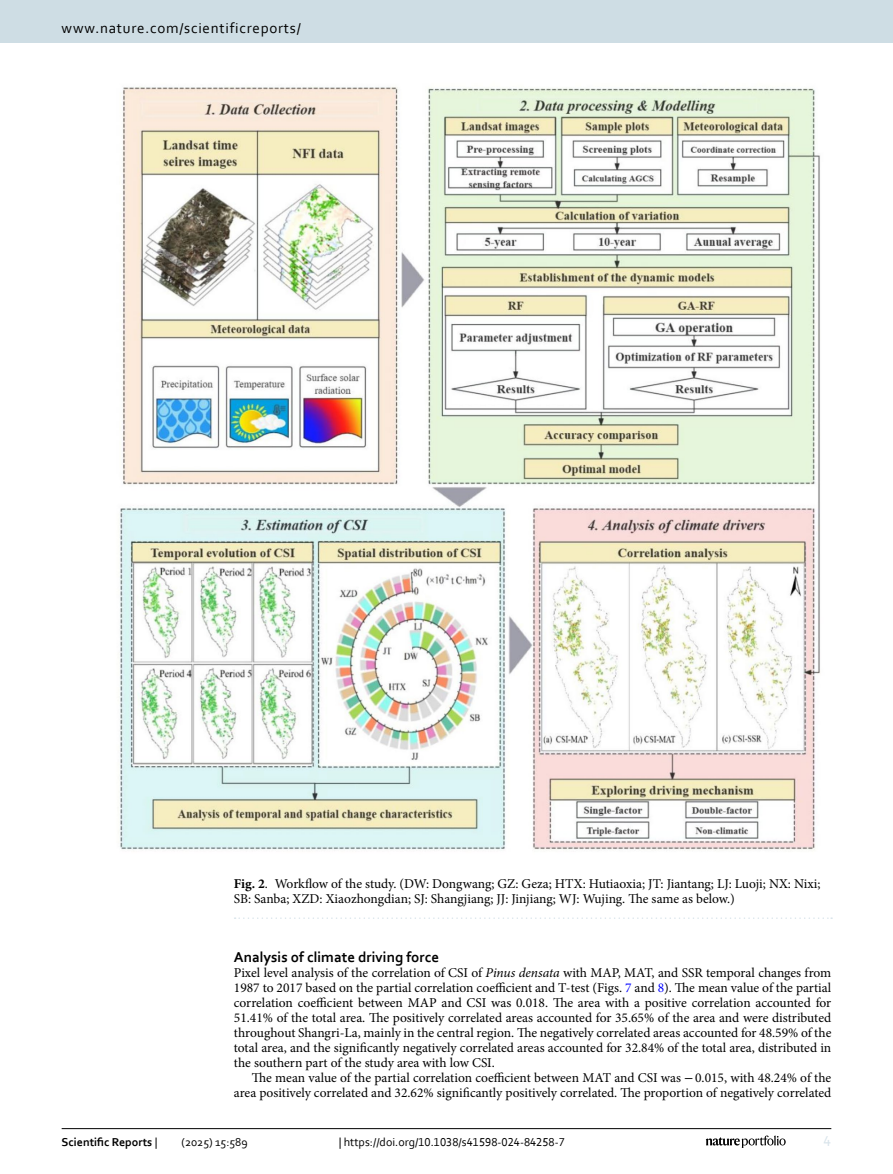
<style>
.page{position:relative;width:893px;height:1174px;background:#fff}
.page>*{position:absolute;margin:0;border:0;box-sizing:border-box;transform-origin:0 0}
.t1{font:15px "Corbel";letter-spacing:.05em;color:#000}
.Head_2{font:700 15px "Corbel";color:#000}
.t2{font:15px "Corbel";color:#d9e4eb}
.Body_Text{font:13.5px/15px "Minion Pro";letter-spacing:-.005em;color:#000;text-align:justify}
.Body_Text_Indent{font:13.5px/15px "Minion Pro";color:#000;text-align:right}
.Figure_Caption{font:13.5px/15px "Minion Pro";letter-spacing:-.005em;color:#000}
.t3{font:12px "Corbel";color:#000}
.t4{font:700 12px "Corbel";color:#000}
.s1{font-weight:700}
.s2{font-style:italic}
.s3{color:#00f}
.s4{font-family:"STIX"}
.s5{font-weight:400}
</style>
<div class="page">
<img style="left:118px;top:86px;width:702px;height:765px">
<svg style="left:235px;top:917px;width:597px;height:2px"></svg>
<hr style="left:62px;top:1128px;width:769px;height:1px;background:#000">
<svg style="left:706px;top:1135px;width:80px;height:12px"></svg>
<div style="left:0;top:0;width:893px;height:43px;background:#cedde4"></div>
<p class="t1" style="left:62px;top:18px;width:241px">www.nature.com/scientificreports/</p>
<p class="Figure_Caption" style="left:234px;top:876px;width:588px"><span class="s1">Fig. 2</span>. Workflow of the study. (DW: Dongwang; GZ: Geza; HTX: Hutiaoxia; JT: Jiantang; LJ: Luoji; NX: Nixi;<br>SB: Sanba; XZD: Xiaozhongdian; SJ: Shangjiang; JJ: Jinjiang; WJ: Wujing. The same as below.)</p>
<p class="Head_2" style="left:234px;top:948px;width:207px">Analysis of climate driving force</p>
<p class="Body_Text" style="left:234px;top:965px;width:599px">Pixel level analysis of the correlation of CSI of <span class="s2">Pinus densata</span> with MAP, MAT, and SSR temporal changes from 1987 to 2017 based on the partial correlation coefficient and T-test (Figs. <span class="s3">7</span> and <span class="s3">8</span>). The mean value of the partial correlation coefficient between MAP and CSI was 0.018. The area with a positive correlation accounted for 51.41% of the total area. The positively correlated areas accounted for 35.65% of the area and were distributed throughout Shangri-La, mainly in the central region. The negatively correlated areas accounted for 48.59% of the total area, and the significantly negatively correlated areas accounted for 32.84% of the total area, distributed in the southern part of the study area with low CSI.</p>
<p class="Body_Text_Indent" style="left:234px;top:1070px;width:599px">The mean value of the partial correlation coefficient between MAT and CSI was <span class="s4">−</span>0.015, with 48.24% of the area positively correlated and 32.62% significantly positively correlated. The proportion of negatively correlated</p>
<p class="t4" style="left:62px;top:1134px;width:97px">Scientific Reports <span class="s5">|</span></p>
<p class="t3" style="left:181px;top:1134px;width:68px">(2025) 15:589</p>
<p class="t3" style="left:339px;top:1134px;width:228px">| https://doi.org/10.1038/s41598-024-84258-7</p>
<p class="t2" style="left:824px;top:1132px;width:9px">4</p>
</div>
